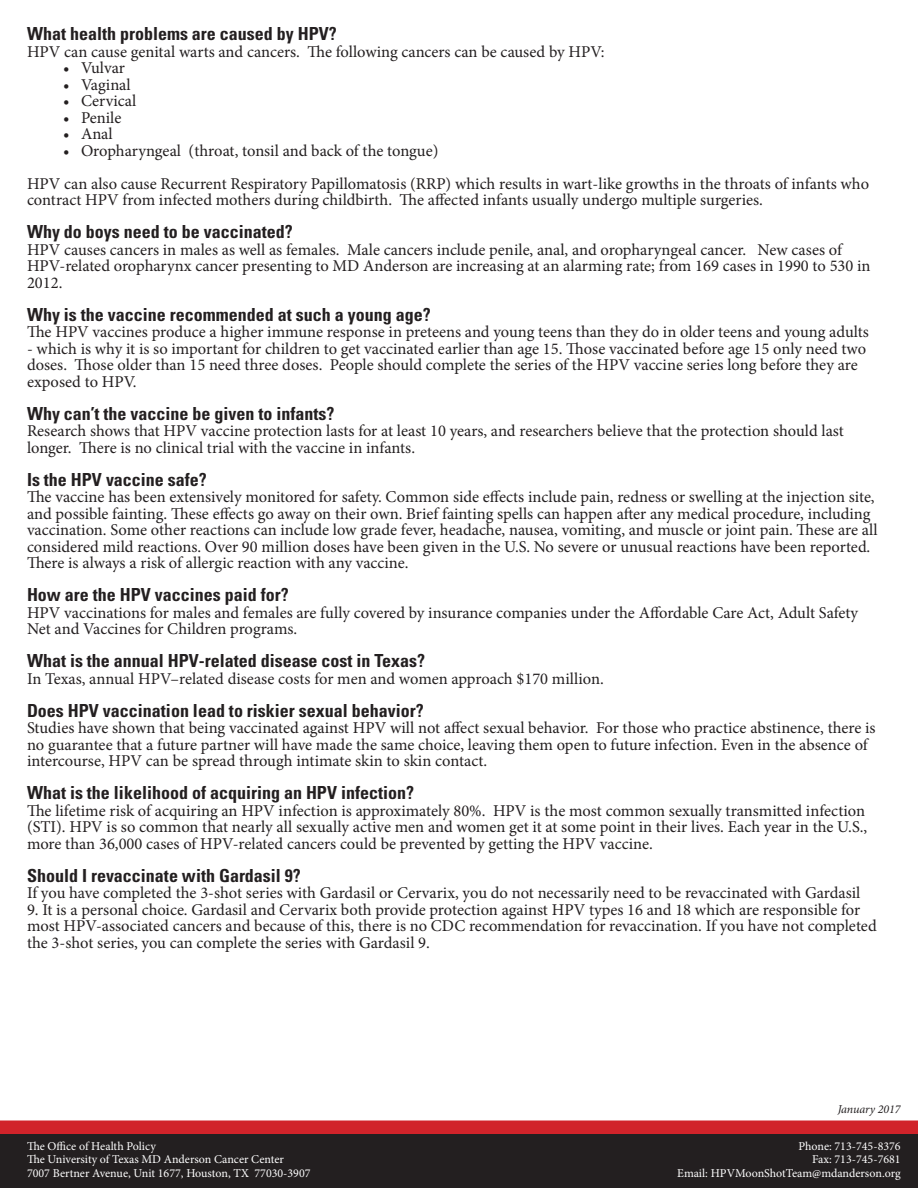
<style>
.page{position:relative;width:918px;height:1188px;background:#fff}
.page>*{position:absolute;margin:0;border:0;box-sizing:border-box;transform-origin:0 0}
.t1{font:700 condensed 18px "Univers LT Std";color:#231f20}
.t2{font:16.5px/16.5px "Minion Pro";color:#231f20}
.t3{font:12px "Minion Pro";color:#fff}
.t4{font:italic 12px "Minion Pro";letter-spacing:-.005em;color:#231f20}
</style>
<div class="page">
<div style="left:0;top:1120px;width:918px;height:14px;background:#d1232a"></div>
<div style="left:0;top:1134px;width:918px;height:54px;background:#231f20"></div>
<p class="t1" style="left:27px;top:23px;width:311px">What health problems are caused by HPV?</p>
<p class="t2" style="left:27px;top:43px;width:579px">HPV can cause genital warts and cancers. The following cancers can be caused by HPV:</p>
<p class="t2" style="left:63px;top:60px;width:63px">• Vulvar</p>
<p class="t2" style="left:63px;top:76px;width:69px">• Vaginal</p>
<p class="t2" style="left:63px;top:93px;width:75px">• Cervical</p>
<p class="t2" style="left:63px;top:109px;width:60px">• Penile</p>
<p class="t2" style="left:63px;top:126px;width:51px">• Anal</p>
<p class="t2" style="left:63px;top:142px;width:377px">• Oropharyngeal (throat, tonsil and back of the tongue)</p>
<p class="t2" style="left:27px;top:175px;width:844px">HPV can also cause Recurrent Respiratory Papillomatosis (RRP) which results in wart-like growths in the throats of infants who contract HPV from infected mothers during childbirth. The affected infants usually undergo multiple surgeries.</p>
<p class="t1" style="left:27px;top:221px;width:267px">Why do boys need to be vaccinated?</p>
<p class="t2" style="left:27px;top:241px;width:845px">HPV causes cancers in males as well as females. Male cancers include penile, anal, and oropharyngeal cancer. New cases of<br>HPV-related oropharynx cancer presenting to MD Anderson are increasing at an alarming rate; from 169 cases in 1990 to 530 in<br>2012.</p>
<p class="t1" style="left:27px;top:303px;width:405px">Why is the vaccine recommended at such a young age?</p>
<p class="t2" style="left:27px;top:324px;width:843px">The HPV vaccines produce a higher immune response in preteens and young teens than they do in older teens and young adults</p>
<p class="t2" style="left:27px;top:340px;width:841px">- which is why it is so important for children to get vaccinated earlier than age 15. Those vaccinated before age 15 only need two doses. Those older than 15 need three doses. People should complete the series of the HPV vaccine series long before they are exposed to HPV.</p>
<p class="t1" style="left:27px;top:402px;width:309px">Why can’t the vaccine be given to infants?</p>
<p class="t2" style="left:27px;top:423px;width:818px">Research shows that HPV vaccine protection lasts for at least 10 years, and researchers believe that the protection should last longer. There is no clinical trial with the vaccine in infants.</p>
<p class="t1" style="left:27px;top:468px;width:181px">Is the HPV vaccine safe?</p>
<p class="t2" style="left:27px;top:489px;width:852px">The vaccine has been extensively monitored for safety. Common side effects include pain, redness or swelling at the injection site, and possible fainting. These effects go away on their own. Brief fainting spells can happen after any medical procedure, including vaccination. Some other reactions can include low grade fever, headache, nausea, vomiting, and muscle or joint pain. These are all considered mild reactions. Over 90 million doses have been given in the U.S. No severe or unusual reactions have been reported.<br>There is always a risk of allergic reaction with any vaccine.</p>
<p class="t1" style="left:27px;top:584px;width:263px">How are the HPV vaccines paid for?</p>
<p class="t2" style="left:27px;top:604px;width:833px">HPV vaccinations for males and females are fully covered by insurance companies under the Affordable Care Act, Adult Safety<br>Net and Vaccines for Children programs.</p>
<p class="t1" style="left:27px;top:650px;width:400px">What is the annual HPV-related disease cost in Texas?</p>
<p class="t2" style="left:27px;top:670px;width:578px">In Texas, annual HPV–related disease costs for men and women approach $170 million.</p>
<p class="t1" style="left:27px;top:699px;width:398px">Does HPV vaccination lead to riskier sexual behavior?</p>
<p class="t2" style="left:27px;top:720px;width:850px">Studies have shown that being vaccinated against HPV will not affect sexual behavior. For those who practice abstinence, there is no guarantee that a future partner will have made the same choice, leaving them open to future infection. Even in the absence of intercourse, HPV can be spread through intimate skin to skin contact.</p>
<p class="t1" style="left:27px;top:782px;width:389px">What is the likelihood of acquiring an HPV infection?</p>
<p class="t2" style="left:27px;top:802px;width:842px">The lifetime risk of acquiring an HPV infection is approximately 80%. HPV is the most common sexually transmitted infection (STI). HPV is so common that nearly all sexually active men and women get it at some point in their lives. Each year in the U.S., more than 36,000 cases of HPV-related cancers could be prevented by getting the HPV vaccine.</p>
<p class="t1" style="left:27px;top:864px;width:275px">Should I revaccinate with Gardasil 9?</p>
<p class="t2" style="left:27px;top:885px;width:835px">If you have completed the 3-shot series with Gardasil or Cervarix, you do not necessarily need to be revaccinated with Gardasil</p>
<p class="t2" style="left:27px;top:901px;width:851px">9. It is a personal choice. Gardasil and Cervarix both provide protection against HPV types 16 and 18 which are responsible for most HPV-associated cancers and because of this, there is no CDC recommendation for revaccination. If you have not completed the 3-shot series, you can complete the series with Gardasil 9.</p>
<p class="t3" style="left:27px;top:1138px;width:130px">The Office of Health Policy</p>
<p class="t3" style="left:27px;top:1151px;width:259px">The University of Texas MD Anderson Cancer Center</p>
<p class="t3" style="left:27px;top:1165px;width:285px">7007 Bertner Avenue, Unit 1677, Houston, TX 77030-3907</p>
<p class="t4" style="left:838px;top:1101px;width:64px">January 2017</p>
<p class="t3" style="left:798px;top:1138px;width:104px">Phone: 713-745-8376</p>
<p class="t3" style="left:812px;top:1151px;width:90px">Fax: 713-745-7681</p>
<p class="t3" style="left:677px;top:1165px;width:225px">Email: HPVMoonShotTeam@mdanderson.org</p>
</div>
